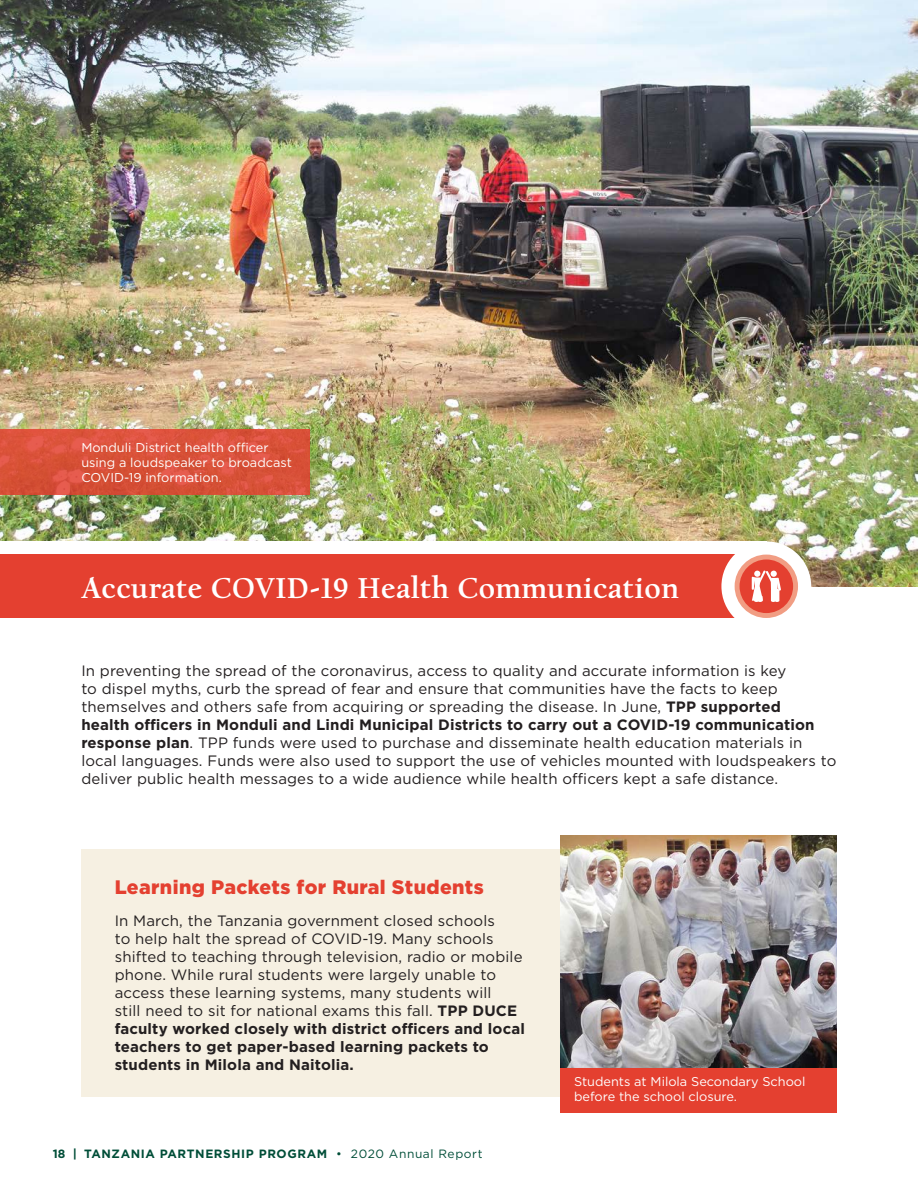
<style>
.page{position:relative;width:918px;height:1188px;background:#fff}
.page>*{position:absolute;margin:0;border:0;box-sizing:border-box;transform-origin:0 0}
.Sub_Head{font:700 30px "Californian FB Text";letter-spacing:.02em;color:#fff}
.t1{font:900 19.5px "Gotham";letter-spacing:.02em;color:#e44030}
.t2{font:15px/18px "Gotham";letter-spacing:.01em;color:#231f20}
.t3{font:12.75px/15.3px "Gotham";color:#fff}
.t4{font:700 12px "Gotham";letter-spacing:.05em;color:#004e38}
.s1{font-weight:700}
.s2{font-weight:400}
</style>
<div class="page">
<img style="left:0;top:0;width:918px;height:586px">
<svg style="left:0;top:429px;width:310px;height:66px;background:#da513b"></svg>
<div style="left:81px;top:850px;width:660px;height:247px;background:#f6f0e2"></div>
<div style="left:0;top:541px;width:766px;height:77px;background:#fff"></div>
<div style="left:0;top:555px;width:766px;height:63px;background:#e44030"></div>
<div style="left:721px;top:541px;width:90px;height:90px;background:#fff;border-radius:50%"></div>
<svg style="left:737px;top:557px;width:59px;height:59px"></svg>
<div style="left:735px;top:555px;width:63px;height:63px;border:5px solid #f19d83;border-radius:50%"></div>
<hr style="left:917px;top:555px;width:1px;height:63px;background:#004e38">
<svg style="left:752px;top:570px;width:29px;height:32px"></svg>
<img style="left:561px;top:835px;width:276px;height:233px">
<div style="left:561px;top:1068px;width:276px;height:44px;background:#e44030"></div>
<p class="t3" style="left:81px;top:439px;width:212px">Monduli District health officer using a loudspeaker to broadcast<br>COVID-19 information.</p>
<p class="Sub_Head" style="left:81px;top:570px;width:599px">Accurate COVID-19 Health Communication</p>
<p class="t2" style="left:81px;top:662px;width:757px">In preventing the spread of the coronavirus, access to quality and accurate information is key<br>to dispel myths, curb the spread of fear and ensure that communities have the facts to keep themselves and others safe from acquiring or spreading the disease. In June, <span class="s1">TPP supported<br>health officers in Monduli and Lindi Municipal Districts to carry out a COVID-19 communication response plan</span>. TPP funds were used to purchase and disseminate health education materials in local languages. Funds were also used to support the use of vehicles mounted with loudspeakers to deliver public health messages to a wide audience while health officers kept a safe distance.</p>
<p class="t1" style="left:115px;top:874px;width:371px">Learning Packets for Rural Students</p>
<p class="t2" style="left:115px;top:911px;width:412px">In March, the Tanzania government closed schools<br>to help halt the spread of COVID-19. Many schools shifted to teaching through television, radio or mobile phone. While rural students were largely unable to access these learning systems, many students will<br>still need to sit for national exams this fall. <span class="s1">TPP DUCE faculty worked closely with district officers and local teachers to get paper-based learning packets to students in Milola and Naitolia.</span></p>
<p class="t4" style="left:53px;top:1146px;width:431px">18 | TANZANIA PARTNERSHIP PROGRAM <span class="s2">• 2020 Annual Report</span></p>
<p class="t3" style="left:574px;top:1073px;width:233px">Students at Milola Secondary School before the school closure.</p>
</div>
